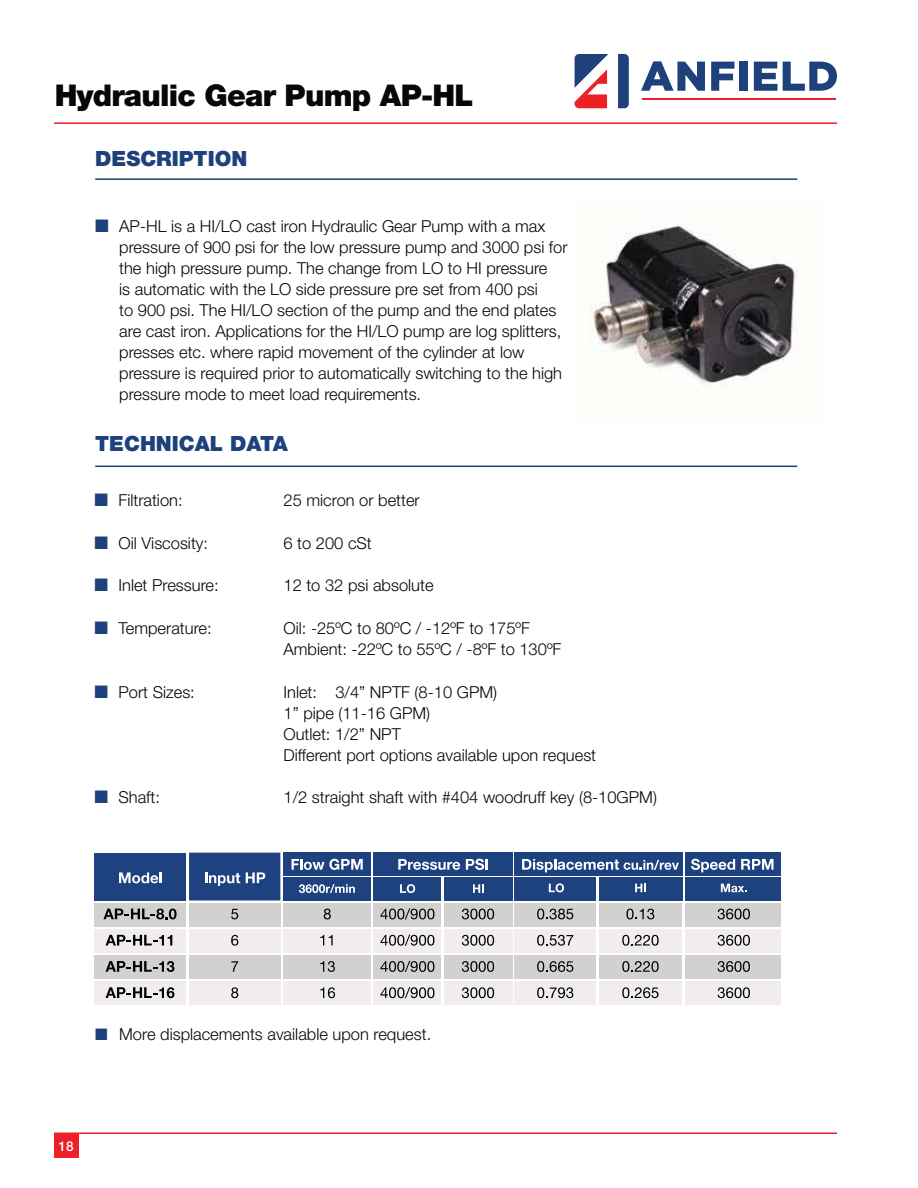
<style>
.page{position:relative;width:918px;height:1188px;background:#fff}
.page>*{position:absolute;margin:0;border:0;box-sizing:border-box;transform-origin:0 0}
.t1{font:900 30px "Helvetica Neue";letter-spacing:-.025em;color:#040809}
.t2{font:900 21px "Helvetica Neue";color:#1e417b}
.t3{font:300 16.5px/21px "Helvetica Neue";color:#040809}
.t4{font:500 13.5px "Helvetica Neue";color:#fff}
.s1{color:#1e417b}
</style>
<div class="page">
<svg style="left:575px;top:54px;width:33px;height:54px"></svg>
<svg style="left:618px;top:54px;width:11px;height:54px"></svg>
<hr style="left:642px;top:98px;width:194px;height:2px;background:#ec2027">
<svg style="left:641px;top:61px;width:64px;height:30px"></svg>
<svg style="left:711px;top:62px;width:23px;height:29px"></svg>
<div style="left:739px;top:62px;width:8px;height:29px;background:#1e417b"></div>
<svg style="left:754px;top:62px;width:23px;height:29px"></svg>
<svg style="left:783px;top:62px;width:54px;height:29px"></svg>
<hr style="left:54px;top:122px;width:783px;height:2px;background:#ec2027">
<hr style="left:54px;top:1133px;width:783px;height:1px;background:#ec2027">
<div style="left:54px;top:1133px;width:24px;height:24px;background:#ec2027"></div>
<hr style="left:95px;top:178px;width:702px;height:2px;background:#1e417b">
<hr style="left:95px;top:466px;width:702px;height:1px;background:#1e417b">
<div style="left:444px;top:929px;width:69px;height:24px;background:#f1eded"></div>
<div style="left:374px;top:929px;width:67px;height:24px;background:#f1eded"></div>
<div style="left:444px;top:955px;width:69px;height:24px;background:#d3d1cf"></div>
<div style="left:374px;top:955px;width:67px;height:24px;background:#d3d1cf"></div>
<div style="left:444px;top:981px;width:69px;height:24px;background:#f1eded"></div>
<div style="left:374px;top:981px;width:67px;height:24px;background:#f1eded"></div>
<div style="left:685px;top:929px;width:95px;height:24px;background:#f1eded"></div>
<div style="left:685px;top:955px;width:95px;height:24px;background:#d3d1cf"></div>
<div style="left:685px;top:903px;width:95px;height:24px;background:#d3d1cf"></div>
<div style="left:685px;top:981px;width:95px;height:24px;background:#f1eded"></div>
<div style="left:283px;top:929px;width:88px;height:24px;background:#f1eded"></div>
<div style="left:283px;top:955px;width:88px;height:24px;background:#d3d1cf"></div>
<div style="left:283px;top:903px;width:88px;height:24px;background:#d3d1cf"></div>
<div style="left:283px;top:981px;width:88px;height:24px;background:#f1eded"></div>
<div style="left:444px;top:903px;width:69px;height:24px;background:#d3d1cf"></div>
<div style="left:374px;top:903px;width:67px;height:24px;background:#d3d1cf"></div>
<div style="left:444px;top:877px;width:69px;height:24px;background:#1d427f"></div>
<div style="left:374px;top:877px;width:67px;height:24px;background:#1d427f"></div>
<div style="left:600px;top:877px;width:83px;height:24px;background:#1d427f"></div>
<div style="left:514px;top:877px;width:82px;height:24px;background:#1d427f"></div>
<div style="left:374px;top:853px;width:139px;height:23px;background:#1d427f"></div>
<div style="left:514px;top:853px;width:169px;height:23px;background:#1d427f"></div>
<div style="left:685px;top:877px;width:95px;height:24px;background:#1d427f"></div>
<div style="left:685px;top:853px;width:95px;height:23px;background:#1d427f"></div>
<div style="left:283px;top:877px;width:88px;height:24px;background:#1d427f"></div>
<div style="left:95px;top:929px;width:91px;height:24px;background:#f1eded"></div>
<div style="left:95px;top:955px;width:91px;height:24px;background:#d3d1cf"></div>
<div style="left:95px;top:903px;width:91px;height:24px;background:#d3d1cf"></div>
<div style="left:95px;top:981px;width:91px;height:24px;background:#f1eded"></div>
<div style="left:94px;top:853px;width:92px;height:48px;background:#1d427f"></div>
<div style="left:283px;top:853px;width:88px;height:23px;background:#1d427f"></div>
<div style="left:599px;top:929px;width:83px;height:24px;background:#f1eded"></div>
<div style="left:514px;top:929px;width:82px;height:24px;background:#f1eded"></div>
<div style="left:599px;top:955px;width:83px;height:24px;background:#d3d1cf"></div>
<div style="left:514px;top:955px;width:82px;height:24px;background:#d3d1cf"></div>
<div style="left:599px;top:981px;width:83px;height:24px;background:#f1eded"></div>
<div style="left:514px;top:981px;width:82px;height:24px;background:#f1eded"></div>
<div style="left:599px;top:903px;width:83px;height:24px;background:#d3d1cf"></div>
<div style="left:514px;top:903px;width:82px;height:24px;background:#d3d1cf"></div>
<svg style="left:119px;top:872px;width:43px;height:11px"></svg>
<svg style="left:292px;top:859px;width:71px;height:11px"></svg>
<svg style="left:398px;top:859px;width:62px;height:11px"></svg>
<svg style="left:466px;top:859px;width:22px;height:11px"></svg>
<svg style="left:522px;top:859px;width:157px;height:13px"></svg>
<svg style="left:691px;top:859px;width:44px;height:13px"></svg>
<svg style="left:741px;top:859px;width:33px;height:11px"></svg>
<svg style="left:299px;top:884px;width:56px;height:9px"></svg>
<svg style="left:400px;top:884px;width:15px;height:9px"></svg>
<svg style="left:473px;top:884px;width:11px;height:9px"></svg>
<svg style="left:549px;top:883px;width:15px;height:9px"></svg>
<svg style="left:635px;top:884px;width:11px;height:8px"></svg>
<svg style="left:721px;top:884px;width:26px;height:8px"></svg>
<svg style="left:103px;top:909px;width:74px;height:10px"></svg>
<svg style="left:106px;top:935px;width:66px;height:10px"></svg>
<svg style="left:106px;top:961px;width:69px;height:11px"></svg>
<svg style="left:106px;top:987px;width:68px;height:11px"></svg>
<div style="left:189px;top:929px;width:91px;height:24px;background:#f1eded"></div>
<div style="left:189px;top:955px;width:91px;height:24px;background:#d3d1cf"></div>
<div style="left:189px;top:903px;width:91px;height:24px;background:#d3d1cf"></div>
<div style="left:189px;top:981px;width:91px;height:24px;background:#f1eded"></div>
<svg style="left:189px;top:853px;width:91px;height:48px;background:#2e5088"></svg>
<svg style="left:231px;top:909px;width:7px;height:10px"></svg>
<svg style="left:231px;top:935px;width:7px;height:11px"></svg>
<svg style="left:231px;top:961px;width:7px;height:11px"></svg>
<svg style="left:231px;top:987px;width:7px;height:11px"></svg>
<svg style="left:324px;top:909px;width:7px;height:10px"></svg>
<svg style="left:320px;top:935px;width:13px;height:10px"></svg>
<svg style="left:320px;top:961px;width:15px;height:11px"></svg>
<svg style="left:320px;top:987px;width:15px;height:11px"></svg>
<svg style="left:380px;top:908px;width:54px;height:12px"></svg>
<svg style="left:380px;top:935px;width:54px;height:11px"></svg>
<svg style="left:380px;top:961px;width:54px;height:11px"></svg>
<svg style="left:380px;top:987px;width:54px;height:11px"></svg>
<svg style="left:462px;top:909px;width:32px;height:10px"></svg>
<svg style="left:462px;top:935px;width:32px;height:11px"></svg>
<svg style="left:462px;top:961px;width:32px;height:11px"></svg>
<svg style="left:462px;top:987px;width:32px;height:11px"></svg>
<svg style="left:537px;top:909px;width:36px;height:10px"></svg>
<svg style="left:537px;top:935px;width:36px;height:11px"></svg>
<svg style="left:537px;top:961px;width:36px;height:11px"></svg>
<svg style="left:537px;top:987px;width:36px;height:11px"></svg>
<svg style="left:627px;top:909px;width:27px;height:10px"></svg>
<svg style="left:622px;top:935px;width:37px;height:11px"></svg>
<svg style="left:622px;top:961px;width:37px;height:11px"></svg>
<svg style="left:622px;top:987px;width:37px;height:11px"></svg>
<svg style="left:718px;top:909px;width:32px;height:10px"></svg>
<svg style="left:718px;top:935px;width:32px;height:11px"></svg>
<svg style="left:718px;top:961px;width:32px;height:11px"></svg>
<svg style="left:718px;top:987px;width:32px;height:11px"></svg>
<img style="left:589px;top:225px;width:209px;height:164px">
<h1 class="t1" style="left:55px;top:85px;width:420px">Hydraulic Gear Pump AP-HL</h1>
<p class="t2" style="left:95px;top:151px;width:154px">DESCRIPTION</p>
<p class="t3" style="left:119px;top:217px;width:450px;text-indent:-24px"><span class="s1">■</span> AP-HL is a HI/LO cast iron Hydraulic Gear Pump with a max pressure of 900 psi for the low pressure pump and 3000 psi for the high pressure pump. The change from LO to HI pressure<br>is automatic with the LO side pressure pre set from 400 psi<br>to 900 psi. The HI/LO section of the pump and the end plates are cast iron. Applications for the HI/LO pump are log splitters, presses etc. where rapid movement of the cylinder at low pressure is required prior to automatically switching to the high pressure mode to meet load requirements.</p>
<p class="t2" style="left:95px;top:436px;width:194px">TECHNICAL DATA</p>
<p class="t3" style="left:95px;top:491px;width:90px"><span class="s1">■</span> Filtration:</p>
<p class="t3" style="left:284px;top:491px;width:138px">25 micron or better</p>
<p class="t3" style="left:95px;top:534px;width:115px"><span class="s1">■</span> Oil Viscosity:</p>
<p class="t3" style="left:284px;top:534px;width:90px">6 to 200 cSt</p>
<p class="t3" style="left:95px;top:577px;width:126px"><span class="s1">■</span> Inlet Pressure:</p>
<p class="t3" style="left:284px;top:577px;width:152px">12 to 32 psi absolute</p>
<p class="t3" style="left:95px;top:619px;width:119px"><span class="s1">■</span> Temperature:</p>
<p class="t3" style="left:284px;top:619px;width:279px">Oil: -25ºC to 80ºC / -12ºF to 175ºF<br>Ambient: -22ºC to 55ºC / -8ºF to 130ºF</p>
<p class="t3" style="left:95px;top:683px;width:102px"><span class="s1">■</span> Port Sizes:</p>
<p class="t3" style="left:284px;top:683px;width:314px">Inlet: 3/4” NPTF (8-10 GPM)<br>1” pipe (11-16 GPM)<br>Outlet: 1/2” NPT<br>Different port options available upon request</p>
<p class="t3" style="left:95px;top:788px;width:67px"><span class="s1">■</span> Shaft:</p>
<p class="t3" style="left:284px;top:788px;width:375px">1/2 straight shaft with #404 woodruff key (8-10GPM)</p>
<p class="t3" style="left:95px;top:1025px;width:338px"><span class="s1">■</span> More displacements available upon request.</p>
<p class="t4" style="left:59px;top:1141px;width:17px">18</p>
</div>
